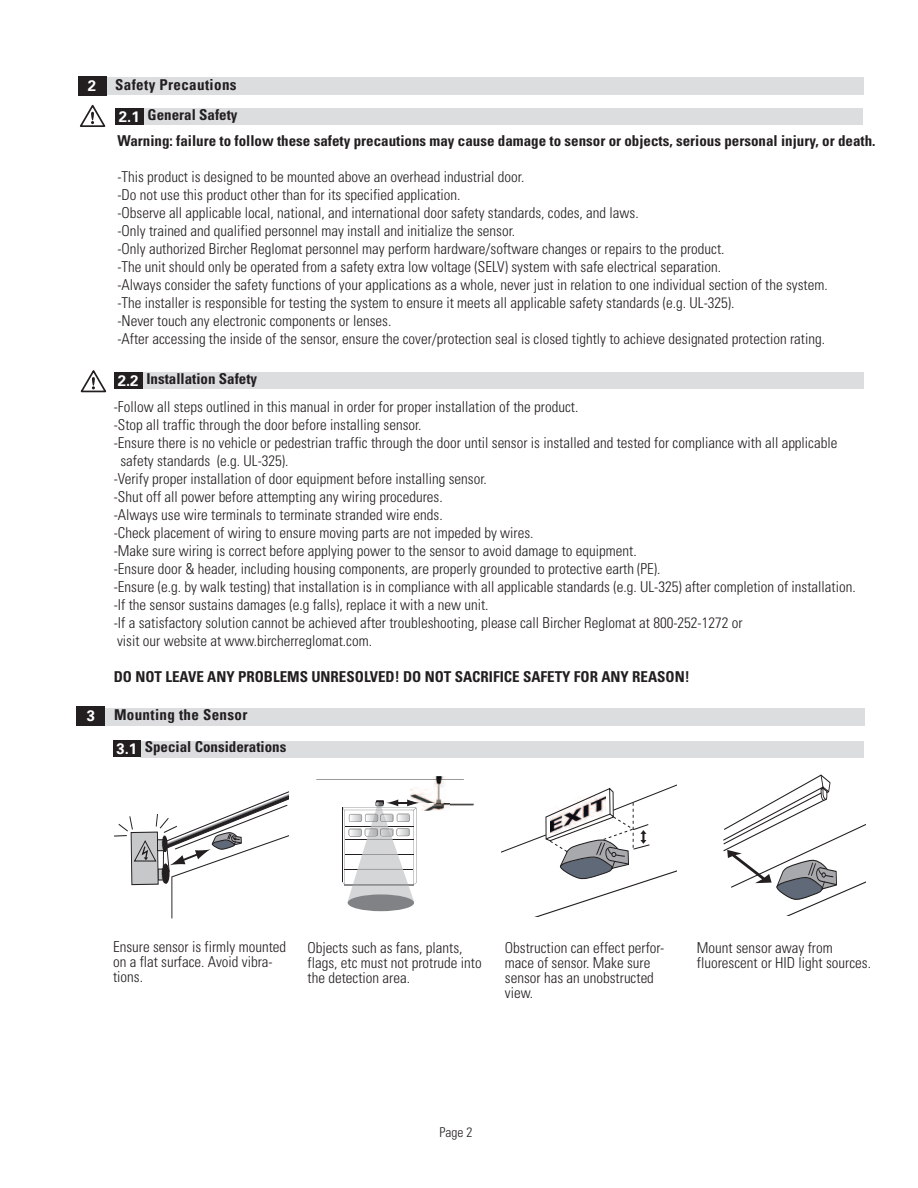
<style>
.page{position:relative;width:918px;height:1188px;background:#fff}
.page>*{position:absolute;margin:0;border:0;box-sizing:border-box;transform-origin:0 0}
.t1{font:300 condensed 15px/18px "Univers LT Std";color:#231f20}
.t2{font:700 condensed 15px "Univers LT Std";color:#231f20}
.t3{font:700 condensed 15px "Univers";letter-spacing:.025em;color:#231f20}
.t4{font:700 15px "Univers";color:#fff}
.t5{font:300 condensed 13.5px "Univers LT Std";color:#231f20}
.s1{font-family:"Univers";font-stretch:normal;color:#fff}
</style>
<div class="page">
<svg style="left:80px;top:105px;width:25px;height:22px"></svg>
<div style="left:107px;top:77px;width:757px;height:18px;background:#dcdddf"></div>
<div style="left:78px;top:76px;width:28px;height:19px;background:#231f20"></div>
<div style="left:143px;top:109px;width:720px;height:16px;background:#dcdddf"></div>
<div style="left:115px;top:108px;width:29px;height:17px;background:#231f20"></div>
<div style="left:142px;top:373px;width:722px;height:16px;background:#dcdddf"></div>
<div style="left:114px;top:372px;width:29px;height:17px;background:#231f20"></div>
<svg style="left:81px;top:370px;width:25px;height:22px"></svg>
<div style="left:106px;top:708px;width:759px;height:17px;background:#dcdddf"></div>
<div style="left:76px;top:706px;width:29px;height:19px;background:#231f20"></div>
<hr style="left:172px;top:877px;width:1px;height:42px;background:#231f20">
<svg style="left:114px;top:791px;width:175px;height:94px"></svg>
<svg style="left:502px;top:785px;width:174px;height:131px"></svg>
<svg style="left:723px;top:775px;width:143px;height:140px"></svg>
<div style="left:141px;top:741px;width:723px;height:17px;background:#dcdddf"></div>
<div style="left:113px;top:740px;width:28px;height:17px;background:#231f20"></div>
<div style="left:348px;top:894px;width:66px;height:17px;background:#808285;border-radius:50%"></div>
<img style="left:410px;top:776px;width:64px;height:35px">
<svg style="left:342px;top:799px;width:77px;height:103px"></svg>
<hr style="left:316px;top:779px;width:148px;height:1px;background:#231f20">
<p class="t4" style="left:88px;top:76px;width:10px">2</p>
<p class="t3" style="left:115px;top:75px;width:123px">Safety Precautions</p>
<p class="t2" style="left:119px;top:109px;width:120px"><span class="s1">2.1</span> General Safety</p>
<p class="t2" style="left:117px;top:136px;width:760px">Warning: failure to follow these safety precautions may cause damage to sensor or objects, serious personal injury, or death.</p>
<p class="t1" style="left:117px;top:169px;width:712px">-This product is designed to be mounted above an overhead industrial door.<br>-Do not use this product other than for its specified application.<br>-Observe all applicable local, national, and international door safety standards, codes, and laws.<br>-Only trained and qualified personnel may install and initialize the sensor.<br>-Only authorized Bircher Reglomat personnel may perform hardware/software changes or repairs to the product.<br>-The unit should only be operated from a safety extra low voltage (SELV) system with safe electrical separation.<br>-Always consider the safety functions of your applications as a whole, never just in relation to one individual section of the system. -The installer is responsible for testing the system to ensure it meets all applicable safety standards (e.g. UL-325).<br>-Never touch any electronic components or lenses.<br>-After accessing the inside of the sensor, ensure the cover/protection seal is closed tightly to achieve designated protection rating.</p>
<p class="t2" style="left:118px;top:373px;width:141px"><span class="s1">2.2</span> Installation Safety</p>
<p class="t1" style="left:114px;top:399px;width:466px">-Follow all steps outlined in this manual in order for proper installation of the product.</p>
<p class="t1" style="left:114px;top:417px;width:309px">-Stop all traffic through the door before installing sensor.</p>
<p class="t1" style="left:114px;top:435px;width:725px">-Ensure there is no vehicle or pedestrian traffic through the door until sensor is installed and tested for compliance with all applicable</p>
<p class="t1" style="left:120px;top:453px;width:170px">safety standards (e.g. UL-325).</p>
<p class="t1" style="left:114px;top:471px;width:375px">-Verify proper installation of door equipment before installing sensor.</p>
<p class="t1" style="left:114px;top:489px;width:331px">-Shut off all power before attempting any wiring procedures.</p>
<p class="t1" style="left:114px;top:507px;width:331px">-Always use wire terminals to terminate stranded wire ends.</p>
<p class="t1" style="left:114px;top:525px;width:421px">-Check placement of wiring to ensure moving parts are not impeded by wires.</p>
<p class="t1" style="left:114px;top:543px;width:525px">-Make sure wiring is correct before applying power to the sensor to avoid damage to equipment.</p>
<p class="t1" style="left:114px;top:561px;width:548px">-Ensure door &amp; header, including housing components, are properly grounded to protective earth (PE).</p>
<p class="t1" style="left:114px;top:579px;width:744px">-Ensure (e.g. by walk testing) that installation is in compliance with all applicable standards (e.g. UL-325) after completion of installation.</p>
<p class="t1" style="left:114px;top:597px;width:376px">-If the sensor sustains damages (e.g falls), replace it with a new unit.</p>
<p class="t1" style="left:114px;top:615px;width:630px">-If a satisfactory solution cannot be achieved after troubleshooting, please call Bircher Reglomat at 800-252-1272 or</p>
<p class="t1" style="left:117px;top:633px;width:257px">visit our website at www.bircherreglomat.com.</p>
<p class="t2" style="left:114px;top:671px;width:578px">DO NOT LEAVE ANY PROBLEMS UNRESOLVED! DO NOT SACRIFICE SAFETY FOR ANY REASON!</p>
<p class="t4" style="left:87px;top:707px;width:10px">3</p>
<p class="t3" style="left:114px;top:706px;width:135px">Mounting the Sensor</p>
<p class="t2" style="left:116px;top:742px;width:171px"><span class="s1">3.1</span> Special Considerations</p>
<p class="t1" style="left:113px;top:940px;width:175px;line-height:15px">Ensure sensor is firmly mounted on a flat surface. Avoid vibra&shy;tions.</p>
<p class="t1" style="left:308px;top:941px;width:176px;line-height:15px">Objects such as fans, plants, flags, etc must not protrude into the detection area.</p>
<p class="t1" style="left:505px;top:941px;width:161px;line-height:15px">Obstruction can effect perfor&shy;mace of sensor. Make sure sensor has an unobstructed view.</p>
<p class="t1" style="left:697px;top:941px;width:176px;line-height:15px">Mount sensor away from fluorescent or HID light sources.</p>
<p class="t5" style="left:439px;top:1128px;width:34px">Page 2</p>
</div>
